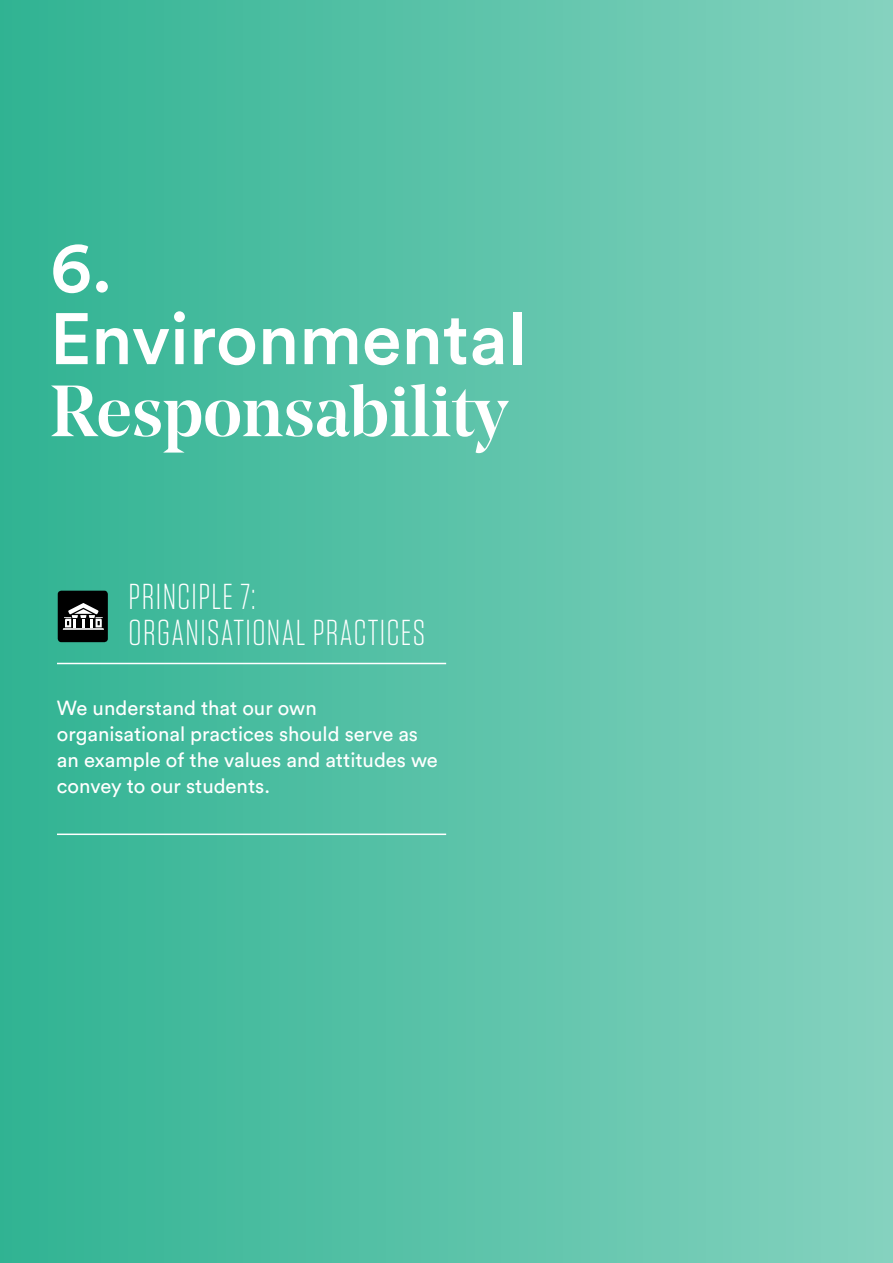
<style>
.page{position:relative;width:893px;height:1263px;background:#fff}
.page>*{position:absolute;margin:0;border:0;box-sizing:border-box;transform-origin:0 0}
.t1{font:500 72px/72px "Circular Std";color:#fff}
.t2{font:500 72px "Noe Display";color:#fff}
.t3{font:300 36px/36px "Tungsten";letter-spacing:.04em;color:#fff}
.t4{font:20.25px/26px "Circular Std";color:#fff}
</style>
<div class="page">
<div style="left:0;top:0;width:893px;height:1263px;background:linear-gradient(to right,#30b392,#85d2bf)"></div>
<hr style="left:57px;top:663px;width:389px;height:1px;background:#fff">
<hr style="left:57px;top:833px;width:389px;height:2px;background:#fff">
<div style="left:58px;top:591px;width:50px;height:51px;background:#000;border-radius:4px"></div>
<svg style="left:63px;top:603px;width:41px;height:27px"></svg>
<h1 class="t1" style="left:50px;top:229px;width:478px">6.<br>Environmental</h1>
<h1 class="t2" style="left:50px;top:366px;width:459px">Responsability</h1>
<h2 class="t3" style="left:129px;top:579px;width:298px">PRINCIPLE 7:<br>ORGANISATIONAL PRACTICES</h2>
<p class="t4" style="left:57px;top:695px;width:382px">We understand that our own organisational practices should serve as an example of the values and attitudes we convey to our students.</p>
</div>
